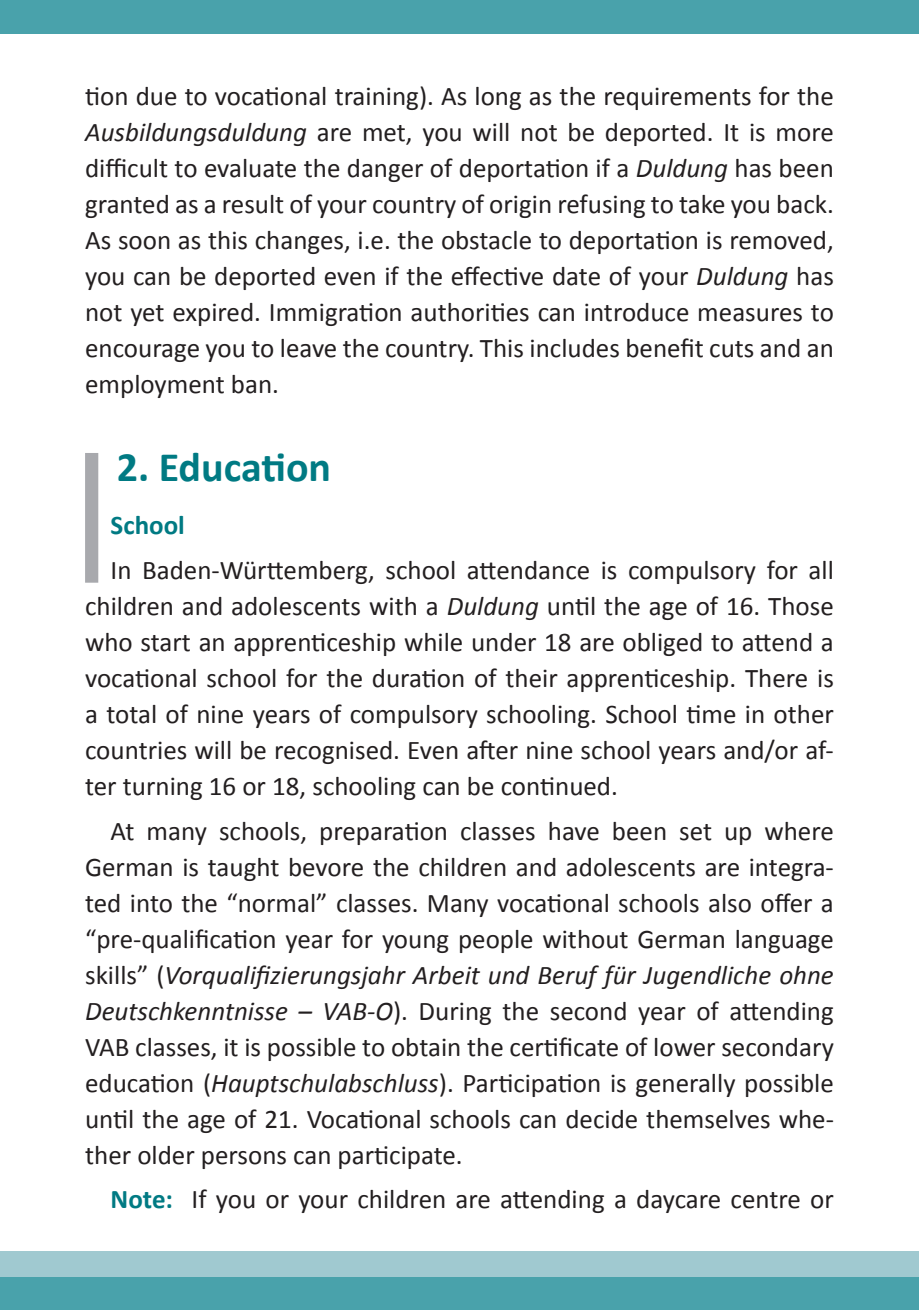
<style>
.page{position:relative;width:919px;height:1310px;background:#fff}
.page>*{position:absolute;margin:0;border:0;box-sizing:border-box;transform-origin:0 0}
.t1{font:700 42px "Calibri";letter-spacing:-.005em;color:#007a83}
.t2{font:27px/36px "Calibri";color:#231f20;text-align:justify}
.t3{font:700 27px "Calibri";color:#007a83}
.s1{font-style:italic}
.s2{font-weight:700;color:#007a83}
</style>
<div class="page">
<div style="left:0;top:0;width:918px;height:34px;background:#49a2ab"></div>
<div style="left:0;top:1276px;width:918px;height:34px;background:#49a2ab"></div>
<div style="left:0;top:1251px;width:918px;height:25px;background:#a0c9d0"></div>
<div style="left:85px;top:453px;width:13px;height:130px;background:#a8a9ad"></div>
<p class="t2" style="left:85px;top:78px;width:750px">tion due to vocational training). As long as the requirements for the <span class="s1">Ausbildungsduldung</span> are met, you will not be deported. It is more difficult to evaluate the danger of deportation if a <span class="s1">Duldung</span> has been granted as a result of your country of origin refusing to take you back.<br>As soon as this changes, i.e. the obstacle to deportation is removed, you can be deported even if the effective date of your <span class="s1">Duldung</span> has not yet expired. Immigration authorities can introduce measures to encourage you to leave the country. This includes benefit cuts and an employment ban.</p>
<h1 class="t1" style="left:117px;top:441px;width:216px">2. Education</h1>
<p class="t3" style="left:111px;top:508px;width:76px">School</p>
<p class="t2" style="left:85px;top:552px;width:750px;text-indent:26px">In Baden-Württemberg, school attendance is compulsory for all children and adolescents with a <span class="s1">Duldung</span> until the age of 16. Those who start an apprenticeship while under 18 are obliged to attend a vocational school for the duration of their apprenticeship. There is a total of nine years of compulsory schooling. School time in other countries will be recognised. Even after nine school years and/or af&shy;ter turning 16 or 18, schooling can be continued.</p>
<p class="t2" style="left:85px;top:812px;width:750px;text-indent:26px">At many schools, preparation classes have been set up where German is taught bevore the children and adolescents are integra&shy;ted into the “normal” classes. Many vocational schools also offer a “pre-qualification year for young people without German language skills” (<span class="s1">Vorqualifizierungsjahr Arbeit und Beruf für Jugendliche ohne Deutschkenntnisse – VAB-O</span>). During the second year of attending VAB classes, it is possible to obtain the certificate of lower secondary education (<span class="s1">Hauptschulabschluss</span>). Participation is generally possible until the age of 21. Vocational schools can decide themselves whe&shy;ther older persons can participate.</p>
<p class="t2" style="left:111px;top:1181px;width:724px"><span class="s2">Note:</span> If you or your children are attending a daycare centre or</p>
</div>
